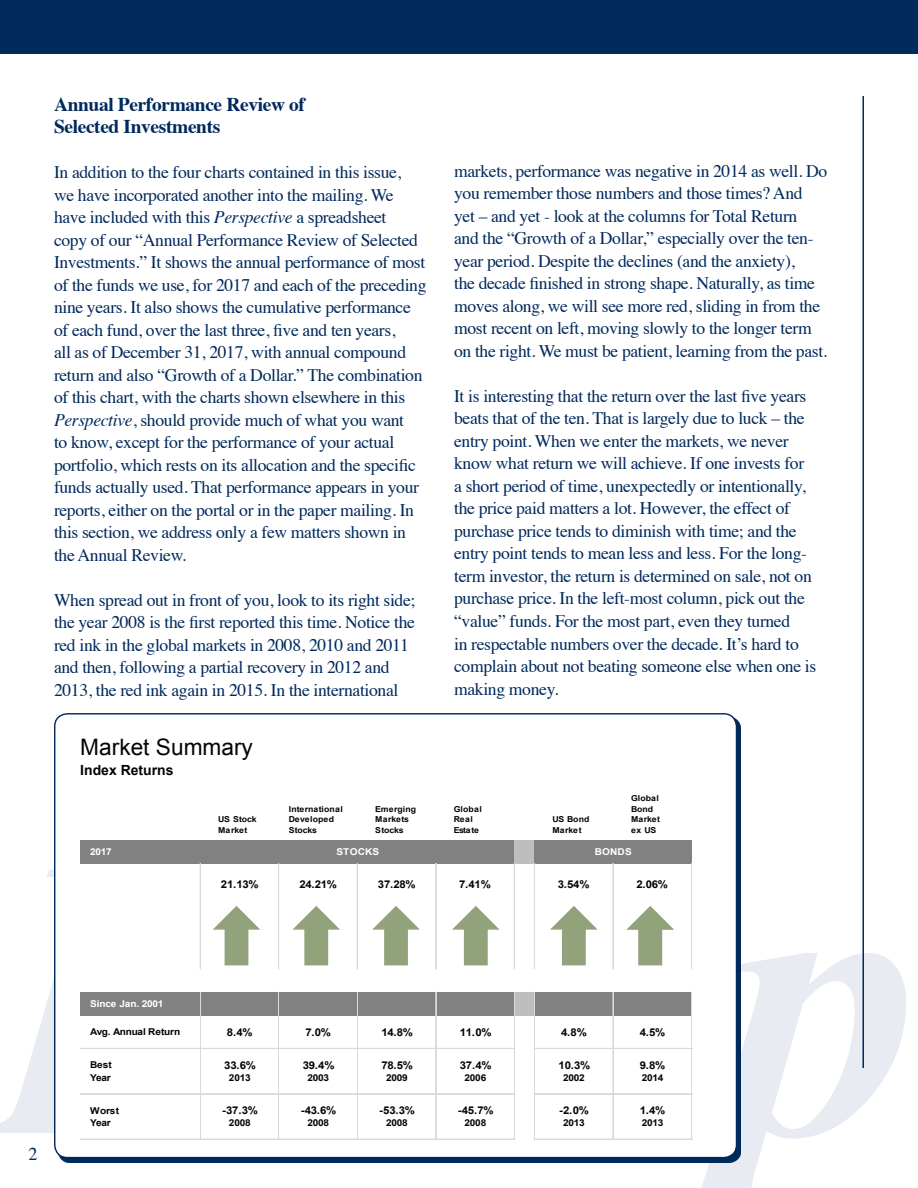
<style>
.page{position:relative;width:918px;height:1188px;background:#fff}
.page>*{position:absolute;margin:0;border:0;box-sizing:border-box;transform-origin:0 0}
.t1{font:22.65px "Arial";color:#040503}
.t2{font:700 19.5px/22.5px "Times";letter-spacing:-.02em;color:#00295c}
.t3{font:18px "Times";color:#00295c}
.t4{font:17.7px/22.5px "Times";letter-spacing:-.02em;color:#00295c}
.t5{font:700 13.95px "Arial";color:#040503}
.t6{font:700 10.65px "Arial";letter-spacing:-.025em;color:#040503;scale:1.07 1}
.t7{font:700 9.45px "Arial";letter-spacing:-.02em;color:#040503;scale:1.07 1}
.t8{font:700 9.45px "Arial";letter-spacing:-.005em;color:#fff;scale:1.07 1}
.t9{font:700 8.25px/10.6px "Arial";letter-spacing:.005em;color:#040503;scale:1.07 1}
.s1{font-style:italic}
</style>
<div class="page">
<svg style="left:0;top:869px;width:906px;height:319px"></svg>
<div style="left:0;top:0;width:918px;height:54px;background:#00295c"></div>
<hr style="left:862px;top:96px;width:2px;height:972px;background:#00295c">
<div style="left:55px;top:714px;width:681px;height:444px;background:#fff;border-radius:13px"></div>
<svg style="left:79px;top:840px;width:614px;height:300px"></svg>
<div style="left:81px;top:840px;width:434px;height:24px;background:#808180"></div>
<div style="left:514px;top:840px;width:21px;height:24px;background:#bfbebe"></div>
<div style="left:534px;top:840px;width:158px;height:24px;background:#808180"></div>
<div style="left:81px;top:992px;width:434px;height:24px;background:#808180"></div>
<div style="left:514px;top:992px;width:21px;height:24px;background:#bfbebe"></div>
<div style="left:534px;top:992px;width:158px;height:24px;background:#808180"></div>
<hr style="left:200px;top:863px;width:1px;height:106px;background:#dad9d8">
<hr style="left:278px;top:863px;width:1px;height:106px;background:#dad9d8">
<hr style="left:279px;top:863px;width:1px;height:106px;background:#dad9d8">
<hr style="left:357px;top:863px;width:1px;height:106px;background:#dad9d8">
<hr style="left:435px;top:863px;width:1px;height:106px;background:#dad9d8">
<hr style="left:436px;top:863px;width:1px;height:106px;background:#dad9d8">
<hr style="left:514px;top:863px;width:1px;height:106px;background:#dad9d8">
<hr style="left:534px;top:863px;width:1px;height:106px;background:#dad9d8">
<hr style="left:613px;top:863px;width:1px;height:106px;background:#dad9d8">
<hr style="left:691px;top:863px;width:1px;height:106px;background:#dad9d8">
<hr style="left:80px;top:1048px;width:435px;height:1px;background:#dad9d8">
<hr style="left:80px;top:1093px;width:435px;height:1px;background:#dad9d8">
<hr style="left:80px;top:1094px;width:435px;height:1px;background:#dad9d8">
<hr style="left:80px;top:1139px;width:435px;height:1px;background:#dad9d8">
<hr style="left:200px;top:992px;width:1px;height:148px;background:#dad9d8">
<hr style="left:279px;top:992px;width:1px;height:148px;background:#dad9d8">
<hr style="left:357px;top:992px;width:1px;height:148px;background:#dad9d8">
<hr style="left:436px;top:992px;width:1px;height:148px;background:#dad9d8">
<hr style="left:514px;top:992px;width:1px;height:148px;background:#dad9d8">
<hr style="left:534px;top:992px;width:1px;height:148px;background:#dad9d8">
<hr style="left:613px;top:992px;width:1px;height:148px;background:#dad9d8">
<hr style="left:691px;top:992px;width:1px;height:148px;background:#dad9d8">
<hr style="left:535px;top:1048px;width:157px;height:1px;background:#dad9d8">
<hr style="left:535px;top:1093px;width:157px;height:1px;background:#dad9d8">
<hr style="left:535px;top:1094px;width:157px;height:1px;background:#dad9d8">
<hr style="left:535px;top:1139px;width:157px;height:1px;background:#dad9d8">
<svg style="left:213px;top:906px;width:47px;height:59px"></svg>
<svg style="left:452px;top:906px;width:48px;height:59px"></svg>
<svg style="left:372px;top:906px;width:48px;height:59px"></svg>
<svg style="left:292px;top:906px;width:48px;height:59px"></svg>
<svg style="left:550px;top:906px;width:48px;height:59px"></svg>
<svg style="left:626px;top:906px;width:48px;height:59px"></svg>
<p class="t2" style="left:54px;top:91px;width:253px">Annual Performance Review of<br>Selected Investments</p>
<p class="t4" style="left:54px;top:159px;width:374px">In addition to the four charts contained in this issue,<br>we have incorporated another into the mailing. We have included with this <span class="s1">Perspective</span> a spreadsheet<br>copy of our “Annual Performance Review of Selected Investments.” It shows the annual performance of most of the funds we use, for 2017 and each of the preceding nine years. It also shows the cumulative performance of each fund, over the last three, five and ten years,<br>all as of December 31, 2017, with annual compound return and also “Growth of a Dollar.” The combination of this chart, with the charts shown elsewhere in this <span class="s1">Perspective</span>, should provide much of what you want<br>to know, except for the performance of your actual portfolio, which rests on its allocation and the specific funds actually used. That performance appears in your reports, either on the portal or in the paper mailing. In this section, we address only a few matters shown in the Annual Review.</p>
<p class="t4" style="left:54px;top:587px;width:363px">When spread out in front of you, look to its right side; the year 2008 is the first reported this time. Notice the red ink in the global markets in 2008, 2010 and 2011 and then, following a partial recovery in 2012 and 2013, the red ink again in 2015. In the international</p>
<p class="t1" style="left:80px;top:733px;width:174px">Market Summary</p>
<p class="t5" style="left:80px;top:761px;width:95px">Index Returns</p>
<p class="t4" style="left:454px;top:158px;width:375px">markets, performance was negative in 2014 as well. Do you remember those numbers and those times? And yet – and yet - look at the columns for Total Return<br>and the “Growth of a Dollar,” especially over the ten&shy;year period. Despite the declines (and the anxiety),<br>the decade finished in strong shape. Naturally, as time moves along, we will see more red, sliding in from the most recent on left, moving slowly to the longer term on the right. We must be patient, learning from the past.</p>
<p class="t4" style="left:454px;top:383px;width:364px">It is interesting that the return over the last five years beats that of the ten. That is largely due to luck – the entry point. When we enter the markets, we never know what return we will achieve. If one invests for a short period of time, unexpectedly or intentionally, the price paid matters a lot. However, the effect of purchase price tends to diminish with time; and the entry point tends to mean less and less. For the long&shy;term investor, the return is determined on sale, not on purchase price. In the left-most column, pick out the “value” funds. For the most part, even they turned<br>in respectable numbers over the decade. It’s hard to complain about not beating someone else when one is making money.</p>
<p class="t9" style="left:218px;top:814px;width:37px">US Stock<br>Market</p>
<p class="t9" style="left:289px;top:804px;width:52px">International<br>Developed<br>Stocks</p>
<p class="t9" style="left:375px;top:804px;width:40px">Emerging<br>Markets<br>Stocks</p>
<p class="t9" style="left:454px;top:804px;width:28px">Global<br>Real<br>Estate</p>
<p class="t9" style="left:553px;top:814px;width:36px">US Bond<br>Market</p>
<p class="t9" style="left:631px;top:793px;width:29px">Global<br>Bond<br>Market ex US</p>
<p class="t8" style="left:90px;top:845px;width:22px">2017</p>
<p class="t8" style="left:336px;top:845px;width:42px">STOCKS</p>
<p class="t8" style="left:595px;top:845px;width:36px">BONDS</p>
<p class="t6" style="left:221px;top:877px;width:37px">21.13%</p>
<p class="t6" style="left:299px;top:877px;width:37px">24.21%</p>
<p class="t6" style="left:378px;top:877px;width:37px">37.28%</p>
<p class="t6" style="left:459px;top:877px;width:31px">7.41%</p>
<p class="t6" style="left:558px;top:877px;width:31px">3.54%</p>
<p class="t6" style="left:636px;top:877px;width:31px">2.06%</p>
<p class="t3" style="left:28px;top:1137px;width:10px">2</p>
<p class="t8" style="left:90px;top:997px;width:70px">Since Jan. 2001</p>
<p class="t7" style="left:90px;top:1026px;width:86px">Avg. Annual Return</p>
<p class="t6" style="left:227px;top:1025px;width:25px">8.4%</p>
<p class="t6" style="left:306px;top:1025px;width:25px">7.0%</p>
<p class="t6" style="left:381px;top:1025px;width:31px">14.8%</p>
<p class="t6" style="left:460px;top:1025px;width:31px">11.0%</p>
<p class="t6" style="left:561px;top:1025px;width:25px">4.8%</p>
<p class="t6" style="left:640px;top:1025px;width:25px">4.5%</p>
<p class="t7" style="left:90px;top:1059px;width:22px">Best</p>
<p class="t6" style="left:224px;top:1058px;width:31px">33.6%</p>
<p class="t6" style="left:303px;top:1058px;width:31px">39.4%</p>
<p class="t6" style="left:381px;top:1058px;width:31px">78.5%</p>
<p class="t6" style="left:460px;top:1058px;width:31px">37.4%</p>
<p class="t6" style="left:559px;top:1058px;width:31px">10.3%</p>
<p class="t6" style="left:640px;top:1058px;width:25px">9.8%</p>
<p class="t7" style="left:90px;top:1071px;width:21px">Year</p>
<p class="t7" style="left:229px;top:1071px;width:22px">2013</p>
<p class="t7" style="left:307px;top:1071px;width:22px">2003</p>
<p class="t7" style="left:386px;top:1071px;width:22px">2009</p>
<p class="t7" style="left:465px;top:1071px;width:22px">2006</p>
<p class="t7" style="left:563px;top:1071px;width:22px">2002</p>
<p class="t7" style="left:642px;top:1071px;width:22px">2014</p>
<p class="t7" style="left:90px;top:1104px;width:29px">Worst</p>
<p class="t6" style="left:222px;top:1103px;width:35px">-37.3%</p>
<p class="t6" style="left:301px;top:1103px;width:35px">-43.6%</p>
<p class="t6" style="left:379px;top:1103px;width:35px">-53.3%</p>
<p class="t6" style="left:458px;top:1103px;width:35px">-45.7%</p>
<p class="t6" style="left:559px;top:1103px;width:29px">-2.0%</p>
<p class="t6" style="left:640px;top:1103px;width:25px">1.4%</p>
<p class="t7" style="left:90px;top:1116px;width:21px">Year</p>
<p class="t7" style="left:229px;top:1117px;width:22px">2008</p>
<p class="t7" style="left:307px;top:1117px;width:22px">2008</p>
<p class="t7" style="left:386px;top:1117px;width:22px">2008</p>
<p class="t7" style="left:465px;top:1117px;width:22px">2008</p>
<p class="t7" style="left:563px;top:1117px;width:22px">2013</p>
<p class="t7" style="left:642px;top:1117px;width:22px">2013</p>
</div>
